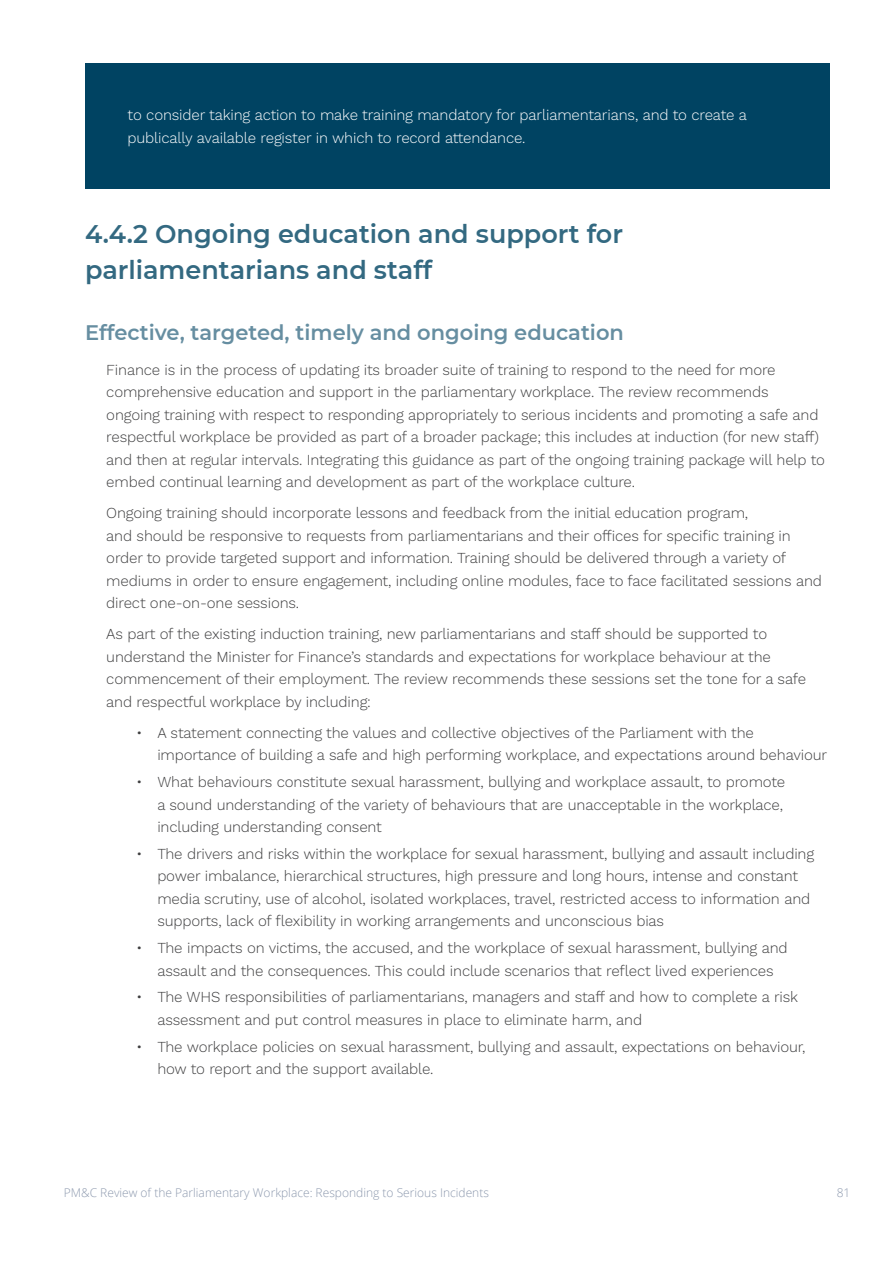
<style>
.page{position:relative;width:893px;height:1263px;background:#fff}
.page>*{position:absolute;margin:0;border:0;box-sizing:border-box;transform-origin:0 0}
.t1{font:600 25.5px/36px "Montserrat";color:#336981}
.t2{font:600 21px "Montserrat";color:#668ea1}
.BODY{font:300 15px/22.5px "Work Sans";letter-spacing:-.01em;color:#3e3e3f}
.Bullets{font:300 15px/22.5px "Work Sans";letter-spacing:-.01em;color:#3e3e3f}
.Emphasis_BLUE_-_Recs{font:300 15px/22.5px "Work Sans";letter-spacing:-.01em;color:#fff}
.t3{font:300 12px "Open Sans";color:#8d99ae}
</style>
<div class="page">
<div style="left:85px;top:64px;width:744px;height:125px;background:#004362"></div>
<p class="Emphasis_BLUE_-_Recs" style="left:128px;top:105px;width:621px">to consider taking action to make training mandatory for parliamentarians, and to create a publically available register in which to record attendance.</p>
<h3 class="t1" style="left:85px;top:214px;width:540px">4.4.2 Ongoing education and support for parliamentarians and staff</h3>
<h4 class="t2" style="left:85px;top:317px;width:540px">Effective, targeted, timely and ongoing education</h4>
<p class="BODY" style="left:106px;top:359px;width:720px">Finance is in the process of updating its broader suite of training to respond to the need for more comprehensive education and support in the parliamentary workplace. The review recommends ongoing training with respect to responding appropriately to serious incidents and promoting a safe and respectful workplace be provided as part of a broader package; this includes at induction (for new staff) and then at regular intervals. Integrating this guidance as part of the ongoing training package will help to embed continual learning and development as part of the workplace culture.</p>
<p class="BODY" style="left:106px;top:503px;width:717px">Ongoing training should incorporate lessons and feedback from the initial education program,<br>and should be responsive to requests from parliamentarians and their offices for specific training in order to provide targeted support and information. Training should be delivered through a variety of mediums in order to ensure engagement, including online modules, face to face facilitated sessions and direct one-on-one sessions.</p>
<p class="BODY" style="left:106px;top:624px;width:701px">As part of the existing induction training, new parliamentarians and staff should be supported to understand the Minister for Finance’s standards and expectations for workplace behaviour at the commencement of their employment. The review recommends these sessions set the tone for a safe and respectful workplace by including:</p>
<p class="Bullets" style="left:157px;top:722px;width:671px;text-indent:-21px">• A statement connecting the values and collective objectives of the Parliament with the importance of building a safe and high performing workplace, and expectations around behaviour</p>
<p class="Bullets" style="left:157px;top:771px;width:629px;text-indent:-21px">• What behaviours constitute sexual harassment, bullying and workplace assault, to promote a sound understanding of the variety of behaviours that are unacceptable in the workplace, including understanding consent</p>
<p class="Bullets" style="left:157px;top:843px;width:658px;text-indent:-21px">• The drivers and risks within the workplace for sexual harassment, bullying and assault including power imbalance, hierarchical structures, high pressure and long hours, intense and constant media scrutiny, use of alcohol, isolated workplaces, travel, restricted access to information and supports, lack of flexibility in working arrangements and unconscious bias</p>
<p class="Bullets" style="left:136px;top:937px;width:653px;text-align:center">• The impacts on victims, the accused, and the workplace of sexual harassment, bullying and assault and the consequences. This could include scenarios that reflect lived experiences</p>
<p class="Bullets" style="left:157px;top:987px;width:642px;text-indent:-21px">• The WHS responsibilities of parliamentarians, managers and staff and how to complete a risk assessment and put control measures in place to eliminate harm, and</p>
<p class="Bullets" style="left:157px;top:1036px;width:650px;text-indent:-21px">• The workplace policies on sexual harassment, bullying and assault, expectations on behaviour, how to report and the support available.</p>
<p class="t3" style="left:64px;top:1184px;width:427px">PM&amp;C Review of the Parliamentary Workplace: Responding to Serious Incidents</p>
<p class="t3" style="left:837px;top:1184px;width:15px">81</p>
</div>
